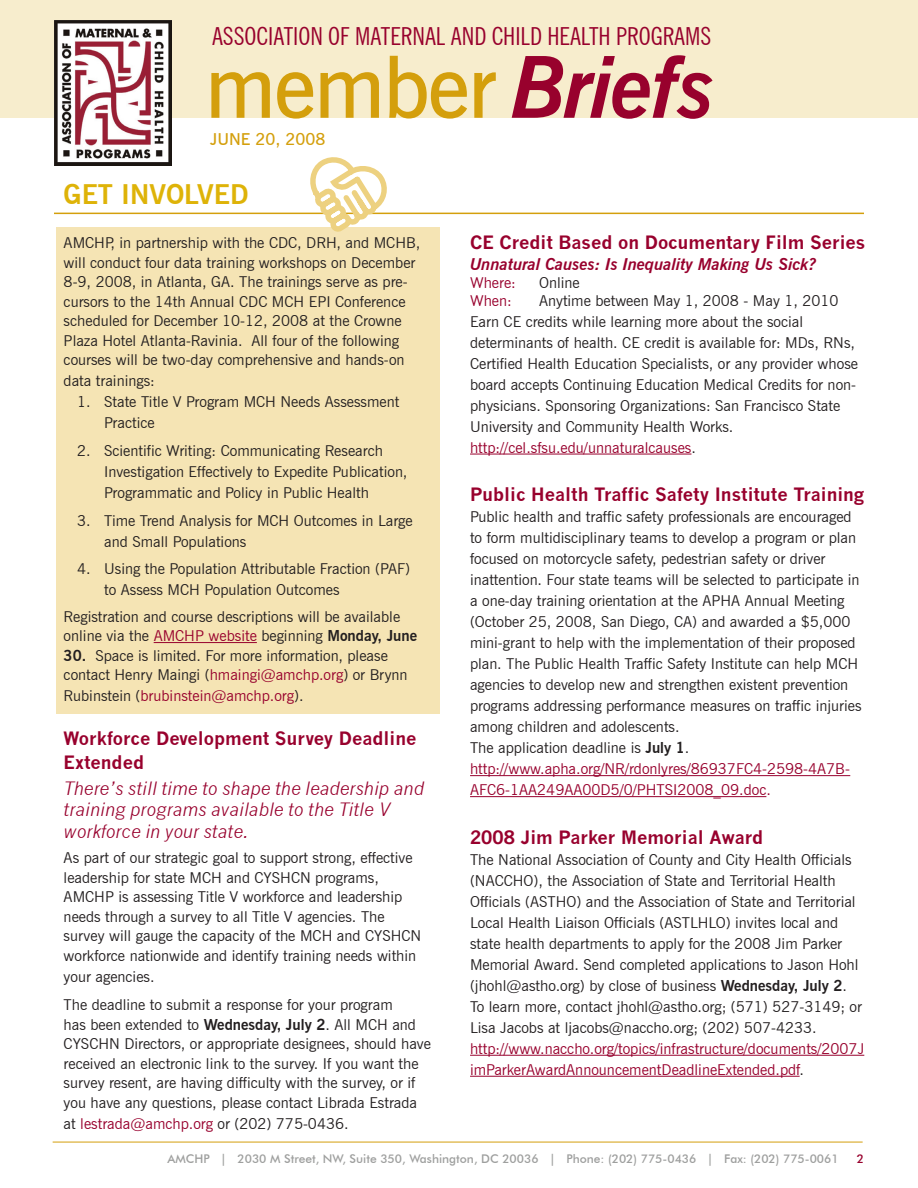
<style>
.page{position:relative;width:918px;height:1188px;background:#fff}
.page>*{position:absolute;margin:0;border:0;box-sizing:border-box;transform-origin:0 0}
.t1{font:600 85.5px "News Gothic BT";letter-spacing:-.02em;color:#d49f0c}
.t2{font:700 27px "News Gothic BT";color:#deb308}
.t3{font:condensed 24.9px "News Gothic BT";color:#98012d}
.t4{font:700 18px/24px "News Gothic";color:#98012d}
.t5{font:italic 18px/21.6px "News Gothic";color:#98012d}
.t6{font:italic 700 16.5px "News Gothic BT";color:#98012d}
.t7{font:600 16.5px "News Gothic BT";color:#d49f0c}
.t8{font:15px/21px "News Gothic BT";color:#231f20}
.t9{font:15px/21px "News Gothic BT";color:#98012d}
.t10{font:500 12px "Futura BT";color:#9e9f9e}
.t11{font:500 12px "Futura BT";color:#98012d}
.s1{font-weight:700;font-style:italic;color:#98012d}
.s2{color:#98012d}
.s3{font-weight:700}
.s4{color:#231f20}
</style>
<div class="page">
<div style="left:0;top:0;width:918px;height:118px;background:#f7edcd"></div>
<img style="left:54px;top:21px;width:118px;height:145px">
<hr style="left:53px;top:1142px;width:810px;height:1px;background:#d49f0c">
<hr style="left:54px;top:213px;width:810px;height:1px;background:#d49f0c">
<div style="left:57px;top:228px;width:383px;height:486px;background:#f5e4b4"></div>
<hr style="left:154px;top:642px;width:103px;height:1px;background:#98012d">
<hr style="left:470px;top:454px;width:221px;height:1px;background:#98012d">
<hr style="left:470px;top:775px;width:380px;height:1px;background:#98012d">
<hr style="left:470px;top:796px;width:296px;height:1px;background:#98012d">
<hr style="left:470px;top:1055px;width:394px;height:1px;background:#98012d">
<hr style="left:470px;top:1076px;width:330px;height:1px;background:#98012d">
<svg style="left:298px;top:157px;width:97px;height:75px"></svg>
<h3 class="t3" style="left:212px;top:21px;width:501px">ASSOCIATION OF MATERNAL AND CHILD HEALTH PROGRAMS</h3>
<h1 class="t1" style="left:205px;top:35px;width:512px">member <span class="s1">Briefs</span></h1>
<p class="t7" style="left:210px;top:129px;width:117px">JUNE 20, 2008</p>
<h2 class="t2" style="left:64px;top:178px;width:84px">Get Involve</h2>
<h2 class="t2" style="left:230px;top:178px;width:20px">d</h2>
<p class="t8" style="left:64px;top:233px;width:358px;line-height:19.5px">AMCHP, in partnership with the CDC, DRH, and MCHB, will conduct four data training workshops on December 8-9, 2008, in Atlanta, GA. The trainings serve as pre&shy;cursors to the 14th Annual CDC MCH EPI Conference scheduled for December 10-12, 2008 at the Crowne Plaza Hotel Atlanta-Ravinia. All four of the following courses will be two-day comprehensive and hands-on</p>
<p class="t8" style="left:64px;top:370px;width:93px">data trainings:</p>
<p class="t8" style="left:104px;top:391px;width:297px;text-indent:-27px">1. State Title V Program MCH Needs Assessment<br>Practice</p>
<p class="t8" style="left:104px;top:440px;width:305px;text-indent:-27px">2. Scientific Writing: Communicating Research<br>Investigation Effectively to Expedite Publication,<br>Programmatic and Policy in Public Health</p>
<p class="t8" style="left:104px;top:510px;width:310px;text-indent:-27px">3. Time Trend Analysis for MCH Outcomes in Large and Small Populations</p>
<p class="t8" style="left:104px;top:558px;width:308px;text-indent:-27px">4. Using the Population Attributable Fraction (PAF) to Assess MCH Population Outcomes</p>
<p class="t8" style="left:64px;top:606px;width:355px;line-height:19.5px">Registration and course descriptions will be available online via the <span class="s2">AMCHP website</span> beginning <span class="s3">Monday, June</span></p>
<p class="t8" style="left:64px;top:645px;width:346px;line-height:19.5px"><span class="s3">30.</span> Space is limited. For more information, please contact Henry Maingi (<span class="s2">hmaingi@amchp.org</span>) or Brynn</p>
<p class="t9" style="left:64px;top:685px;width:241px"><span class="s4">Rubinstein (</span>brubinstein@amchp.org<span class="s4">).</span></p>
<p class="t4" style="left:64px;top:726px;width:354px">Workforce Development Survey Deadline<br>Extended</p>
<p class="t5" style="left:64px;top:777px;width:362px">There’s still time to shape the leadership and training programs available to the Title V workforce in your state.</p>
<p class="t8" style="left:64px;top:848px;width:359px;line-height:19.5px">As part of our strategic goal to support strong, effective leadership for state MCH and CYSHCN programs, AMCHP is assessing Title V workforce and leadership needs through a survey to all Title V agencies. The survey will gauge the capacity of the MCH and CYSHCN workforce nationwide and identify training needs within</p>
<p class="t8" style="left:64px;top:962px;width:331px;line-height:28.5px">your agencies.<br>The deadline to submit a response for your program</p>
<p class="t8" style="left:64px;top:1015px;width:369px;line-height:19.5px">has been extended to <span class="s3">Wednesday, July 2</span>. All MCH and CYSCHN Directors, or appropriate designees, should have received an electronic link to the survey. If you want the survey resent, are having difficulty with the survey, or if you have any questions, please contact Librada Estrada</p>
<p class="t8" style="left:64px;top:1113px;width:286px">at <span class="s2">lestrada@amchp.org</span> or (202) 775-0436.</p>
<p class="t4" style="left:470px;top:230px;width:397px">CE Credit Based on Documentary Film Series</p>
<p class="t6" style="left:470px;top:254px;width:347px">Unnatural Causes: Is Inequality Making Us Sick?</p>
<p class="t9" style="left:470px;top:272px;width:47px">Where:</p>
<p class="t8" style="left:539px;top:272px;width:42px">Online</p>
<p class="t9" style="left:470px;top:290px;width:43px">When:</p>
<p class="t8" style="left:470px;top:290px;width:390px;text-indent:69px">Anytime between May 1, 2008 - May 1, 2010<br>Earn CE credits while learning more about the social determinants of health. CE credit is available for: MDs, RNs, Certified Health Education Specialists, or any provider whose board accepts Continuing Education Medical Credits for non&shy;physicians. Sponsoring Organizations: San Francisco State University and Community Health Works. <span class="s2">http://cel.sfsu.edu/unnaturalcauses</span>.</p>
<p class="t4" style="left:470px;top:482px;width:396px">Public Health Traffic Safety Institute Training</p>
<p class="t8" style="left:470px;top:506px;width:393px">Public health and traffic safety professionals are encouraged to form multidisciplinary teams to develop a program or plan focused on motorcycle safety, pedestrian safety or driver inattention. Four state teams will be selected to participate in a one-day training orientation at the APHA Annual Meeting (October 25, 2008, San Diego, CA) and awarded a $5,000 mini-grant to help with the implementation of their proposed plan. The Public Health Traffic Safety Institute can help MCH agencies to develop new and strengthen existent prevention programs addressing performance measures on traffic injuries among children and adolescents.<br>The application deadline is <span class="s3">July 1</span>. <span class="s2">http://www.apha.org/NR/rdonlyres/86937FC4-2598-4A7B-AFC6-1AA249AA00D5/0/PHTSI2008_09.doc.</span></p>
<p class="t4" style="left:470px;top:825px;width:295px">2008 Jim Parker Memorial Award</p>
<p class="t8" style="left:470px;top:849px;width:393px">The National Association of County and City Health Officials (NACCHO), the Association of State and Territorial Health Officials (ASTHO) and the Association of State and Territorial Local Health Liaison Officials (ASTLHLO) invites local and state health departments to apply for the 2008 Jim Parker Memorial Award. Send completed applications to Jason Hohl (jhohl@astho.org) by close of business <span class="s3">Wednesday, July 2</span>.<br>To learn more, contact jhohl@astho.org; (571) 527-3149; or Lisa Jacobs at ljacobs@naccho.org; (202) 507-4233.</p>
<p class="t9" style="left:470px;top:1038px;width:396px">http://www.naccho.org/topics/infrastructure/documents/2007J imParkerAwardAnnouncementDeadlineExtended.pdf<span class="s4">.</span></p>
<p class="t10" style="left:168px;top:1151px;width:673px">AMCHP | 2030 M Street, NW, Suite 350, Washington, DC 20036 | Phone: (202) 775-0436 | Fax: (202) 775-0061</p>
<p class="t11" style="left:857px;top:1151px;width:9px">2</p>
</div>
